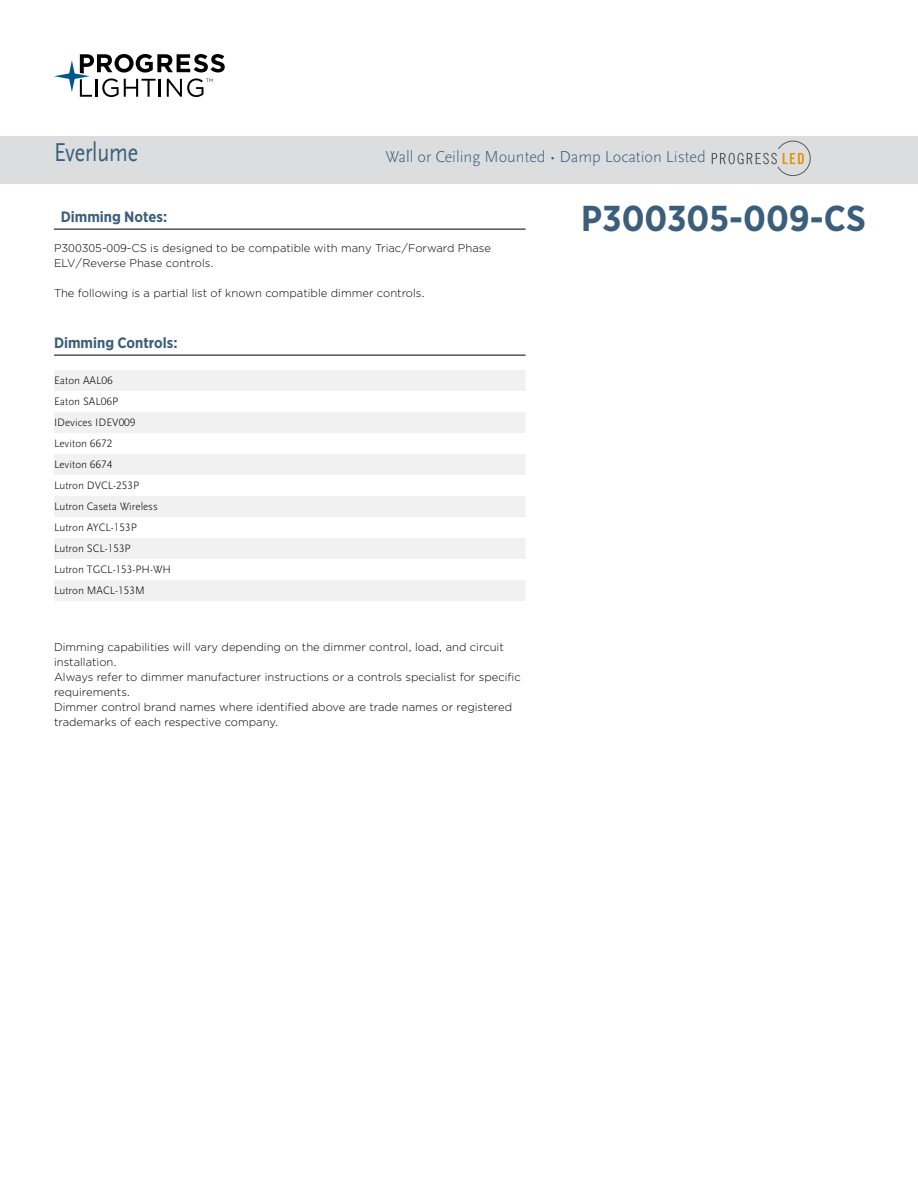
<style>
.page{position:relative;width:918px;height:1188px;background:#fff}
.page>*{position:absolute;margin:0;border:0;box-sizing:border-box;transform-origin:0 0}
.t1{font:700 36px "Gotham Narrow";color:#3b5e7b}
.t2{font:27px "Scala Sans Pro";letter-spacing:-.01em;color:#3b5e7b;scale:.82 1}
.t3{font:300 16.5px "Scala Sans Pro";color:#3b5e7b}
.t4{font:700 15px "Gotham Narrow";color:#3b5e7b}
.t5{font:300 11.25px/15px "Gotham";color:#000}
.t6{font:300 11.25px/21px "Scala Sans Pro";color:#000}
</style>
<div class="page">
<svg style="left:54px;top:54px;width:171px;height:43px"></svg>
<hr style="left:54px;top:229px;width:472px;height:1px;background:#000">
<hr style="left:54px;top:355px;width:472px;height:1px;background:#000">
<div style="left:54px;top:370px;width:472px;height:21px;background:#f1f1f2"></div>
<div style="left:54px;top:412px;width:472px;height:21px;background:#f1f1f2"></div>
<div style="left:54px;top:454px;width:472px;height:21px;background:#f1f1f2"></div>
<div style="left:54px;top:496px;width:472px;height:21px;background:#f1f1f2"></div>
<div style="left:54px;top:538px;width:472px;height:21px;background:#f1f1f2"></div>
<div style="left:54px;top:580px;width:472px;height:21px;background:#f1f1f2"></div>
<div style="left:0;top:137px;width:918px;height:47px;background:#dcddde"></div>
<svg style="left:712px;top:141px;width:98px;height:35px"></svg>
<h2 class="t2" style="left:54px;top:137px;width:104px">Everlume</h2>
<h3 class="t3" style="left:386px;top:147px;width:322px">Wall or Ceiling Mounted • Damp Location Listed</h3>
<h3 class="t4" style="left:61px;top:207px;width:108px">Dimming Notes:</h3>
<p class="t5" style="left:54px;top:240px;width:439px">P300305-009-CS is designed to be compatible with many Triac/Forward Phase<br>ELV/Reverse Phase controls.</p>
<p class="t5" style="left:54px;top:285px;width:372px">The following is a partial list of known compatible dimmer controls.</p>
<h3 class="t4" style="left:54px;top:333px;width:125px">Dimming Controls:</h3>
<p class="t6" style="left:54px;top:370px;width:119px">Eaton AAL06<br>Eaton SAL06P<br>IDevices IDEV009<br>Leviton 6672<br>Leviton 6674<br>Lutron DVCL-253P<br>Lutron Caseta Wireless<br>Lutron AYCL-153P<br>Lutron SCL-153P<br>Lutron TGCL-153-PH-WH<br>Lutron MACL-153M</p>
<p class="t5" style="left:54px;top:639px;width:468px">Dimming capabilities will vary depending on the dimmer control, load, and circuit installation.<br>Always refer to dimmer manufacturer instructions or a controls specialist for specific requirements.<br>Dimmer control brand names where identified above are trade names or registered trademarks of each respective company.</p>
<h1 class="t1" style="left:581px;top:195px;width:286px">P300305-009-CS</h1>
</div>
